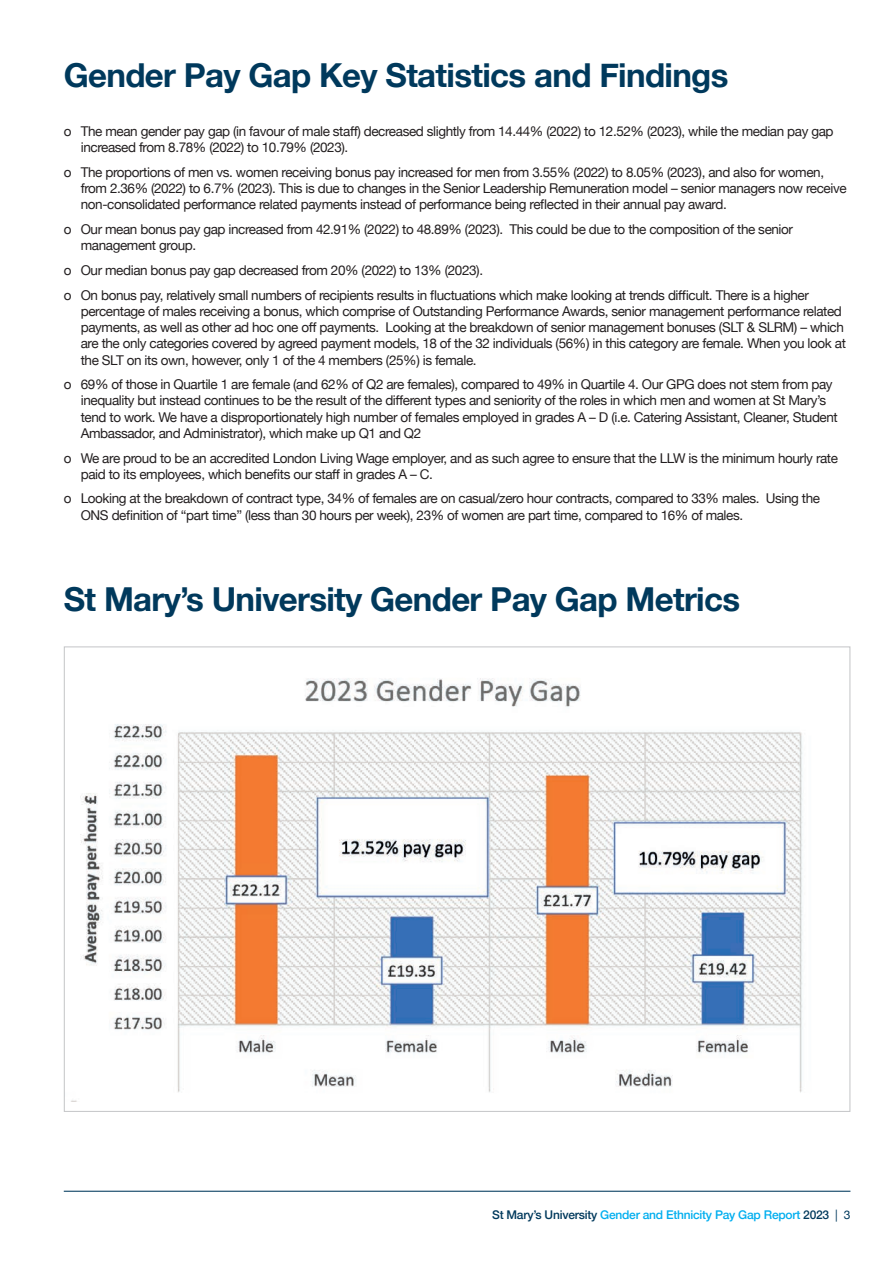
<style>
.page{position:relative;width:893px;height:1263px;background:#fff}
.page>*{position:absolute;margin:0;border:0;box-sizing:border-box;transform-origin:0 0}
.t1{font:700 33px "Helvetica Neue";letter-spacing:-.02em;color:#00395c}
.t2{font:13.5px/16.2px "Helvetica Neue";letter-spacing:-.03em;color:#231f20}
.t3{font:500 12px "Helvetica Neue";letter-spacing:-.02em;color:#00aeef}
.s1{color:#00395c}
.s2{font-weight:400;color:#00395c}
</style>
<div class="page">
<hr style="left:64px;top:1191px;width:786px;height:1px;background:#00395c">
<img style="left:71px;top:678px;width:732px;height:423px">
<h1 class="t1" style="left:64px;top:50px;width:666px">Gender Pay Gap Key Statistics and Findings</h1>
<p class="t2" style="left:81px;top:124px;width:754px;text-indent:-17px">o The mean gender pay gap (in favour of male staff) decreased slightly from 14.44% (2022) to 12.52% (2023), while the median pay gap increased from 8.78% (2022) to 10.79% (2023).</p>
<p class="t2" style="left:81px;top:165px;width:767px;text-indent:-17px">o The proportions of men vs. women receiving bonus pay increased for men from 3.55% (2022) to 8.05% (2023), and also for women, from 2.36% (2022) to 6.7% (2023). This is due to changes in the Senior Leadership Remuneration model – senior managers now receive non-consolidated performance related payments instead of performance being reflected in their annual pay award.</p>
<p class="t2" style="left:81px;top:222px;width:714px;text-indent:-17px">o Our mean bonus pay gap increased from 42.91% (2022) to 48.89% (2023). This could be due to the composition of the senior management group.</p>
<p class="t2" style="left:64px;top:259px;width:747px;line-height:24.8px">o Our median bonus pay gap decreased from 20% (2022) to 13% (2023).<br>o On bonus pay, relatively small numbers of recipients results in fluctuations which make looking at trends difficult. There is a higher</p>
<p class="t2" style="left:81px;top:304px;width:767px">percentage of males receiving a bonus, which comprise of Outstanding Performance Awards, senior management performance related payments, as well as other ad hoc one off payments. Looking at the breakdown of senior management bonuses (SLT &amp; SLRM) – which are the only categories covered by agreed payment models, 18 of the 32 individuals (56%) in this category are female. When you look at the SLT on its own, however, only 1 of the 4 members (25%) is female.</p>
<p class="t2" style="left:81px;top:377px;width:758px;text-indent:-17px">o 69% of those in Quartile 1 are female (and 62% of Q2 are females), compared to 49% in Quartile 4. Our GPG does not stem from pay inequality but instead continues to be the result of the different types and seniority of the roles in which men and women at St Mary’s tend to work. We have a disproportionately high number of females employed in grades A – D (i.e. Catering Assistant, Cleaner, Student Ambassador, and Administrator), which make up Q1 and Q2</p>
<p class="t2" style="left:81px;top:450px;width:759px;text-indent:-17px">o We are proud to be an accredited London Living Wage employer, and as such agree to ensure that the LLW is the minimum hourly rate paid to its employees, which benefits our staff in grades A – C.</p>
<p class="t2" style="left:81px;top:491px;width:741px;text-indent:-17px">o Looking at the breakdown of contract type, 34% of females are on casual/zero hour contracts, compared to 33% males. Using the<br>ONS definition of “part time” (less than 30 hours per week), 23% of women are part time, compared to 16% of males.</p>
<h1 class="t1" style="left:64px;top:574px;width:678px">St Mary’s University Gender Pay Gap Metrics</h1>
<p class="t3" style="left:492px;top:1205px;width:360px"><span class="s1">St Mary’s University</span> Gender and Ethnicity Pay Gap Report <span class="s1">2023</span> <span class="s2">| 3</span></p>
</div>
